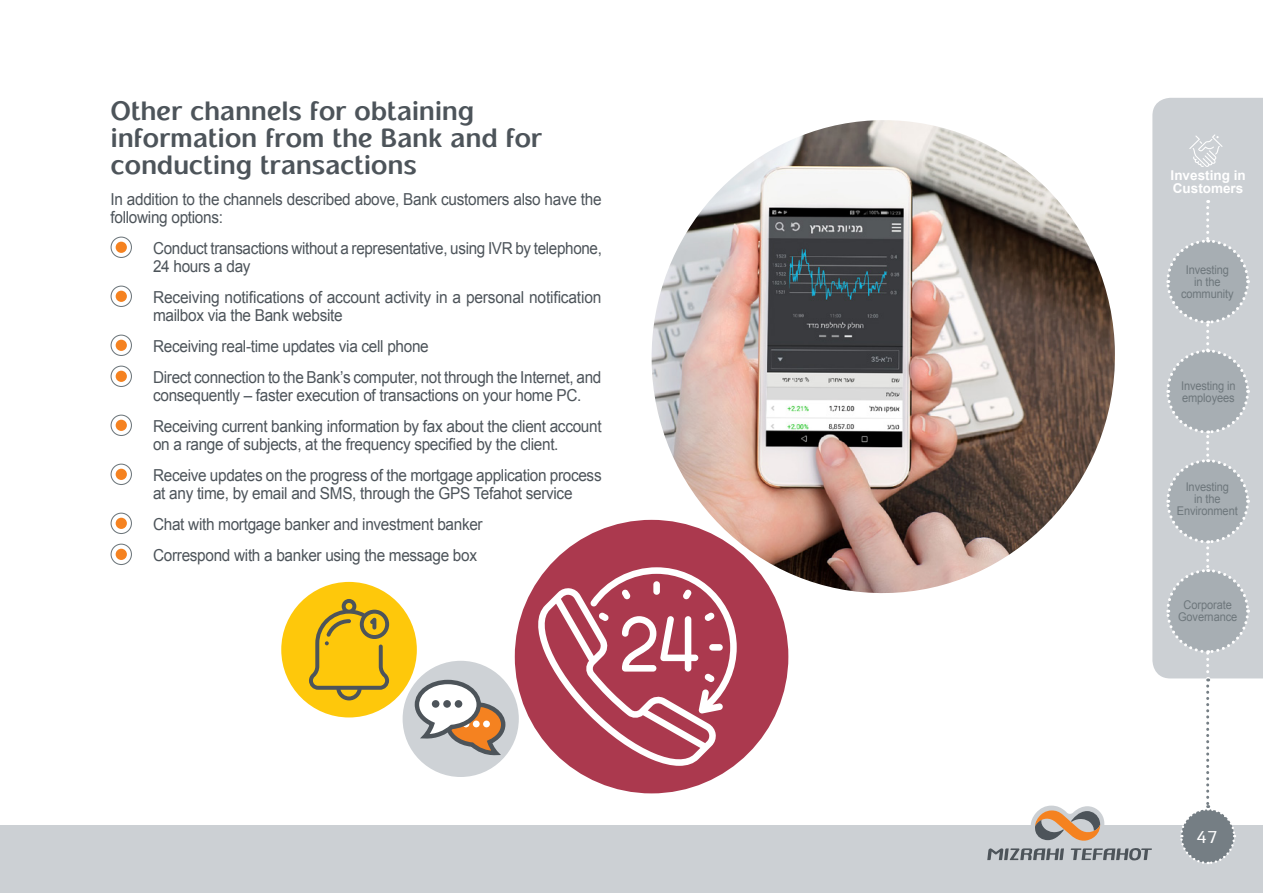
<style>
.page{position:relative;width:1263px;height:893px;background:#fff}
.page>*{position:absolute;margin:0;border:0;box-sizing:border-box;transform-origin:0 0}
.t1{font:700 27px/27px "Fb Typograph Eng";letter-spacing:-.015em;color:#4d545a}
.t2{font:25.5px "Fb Joker";color:#fff}
.t3{font:16.5px/18px "Arial";letter-spacing:-.02em;color:#4d545a;scale:.93 1}
.t4{font:16.5px/18px "Arial";letter-spacing:-.02em;color:#4d545a;scale:.94 1}
.t5{font:16.5px/18px "Arial";letter-spacing:-.02em;color:#4d545a;scale:.92 1}
.t6{font:700 13.5px/13.5px "Arial";color:#fff}
.t7{font:12px/12px "Arial";letter-spacing:-.01em;color:#6e777c;text-align:center;scale:.92 1}
</style>
<div class="page">
<div style="left:0;top:826px;width:1263px;height:67px;background:#ccd0d4"></div>
<div style="left:1152px;top:98px;width:111px;height:580px;background:#ccd0d4"></div>
<div style="left:1151px;top:114px;width:112px;height:103px;background:#ccd0d4"></div>
<svg style="left:1165px;top:200px;width:86px;height:664px"></svg>
<svg style="left:1189px;top:134px;width:33px;height:33px"></svg>
<div style="left:515px;top:520px;width:273px;height:273px;background:#ab394e;border-radius:50%"></div>
<div style="left:403px;top:661px;width:116px;height:116px;background:#ced2d6;border-radius:50%"></div>
<svg style="left:536px;top:567px;width:201px;height:199px"></svg>
<div style="left:281px;top:582px;width:136px;height:135px;background:#fec80b;border-radius:50%"></div>
<svg style="left:309px;top:599px;width:80px;height:101px"></svg>
<svg style="left:412px;top:677px;width:96px;height:80px"></svg>
<div style="left:432px;top:700px;width:7px;height:8px;background:#4d545a;border-radius:50%"></div>
<div style="left:443px;top:700px;width:8px;height:8px;background:#4d545a;border-radius:50%"></div>
<div style="left:455px;top:700px;width:7px;height:8px;background:#4d545a;border-radius:50%"></div>
<img style="left:641px;top:120px;width:474px;height:483px">
<div style="left:111px;top:237px;width:21px;height:21px;border:1px solid #6e777c;border-radius:50%"></div>
<div style="left:116px;top:242px;width:11px;height:11px;background:#f58220;border-radius:50%"></div>
<div style="left:111px;top:286px;width:21px;height:21px;border:1px solid #6e777c;border-radius:50%"></div>
<div style="left:116px;top:291px;width:11px;height:11px;background:#f58220;border-radius:50%"></div>
<div style="left:111px;top:335px;width:21px;height:21px;border:1px solid #6e777c;border-radius:50%"></div>
<div style="left:116px;top:340px;width:11px;height:11px;background:#f58220;border-radius:50%"></div>
<div style="left:111px;top:366px;width:21px;height:21px;border:1px solid #6e777c;border-radius:50%"></div>
<div style="left:116px;top:371px;width:11px;height:11px;background:#f58220;border-radius:50%"></div>
<div style="left:111px;top:415px;width:21px;height:21px;border:1px solid #6e777c;border-radius:50%"></div>
<div style="left:116px;top:420px;width:11px;height:11px;background:#f58220;border-radius:50%"></div>
<div style="left:111px;top:464px;width:21px;height:21px;border:1px solid #6e777c;border-radius:50%"></div>
<div style="left:116px;top:469px;width:11px;height:11px;background:#f58220;border-radius:50%"></div>
<div style="left:111px;top:513px;width:21px;height:21px;border:1px solid #6e777c;border-radius:50%"></div>
<div style="left:116px;top:518px;width:11px;height:11px;background:#f58220;border-radius:50%"></div>
<div style="left:111px;top:544px;width:21px;height:21px;border:1px solid #6e777c;border-radius:50%"></div>
<div style="left:116px;top:549px;width:11px;height:11px;background:#f58220;border-radius:50%"></div>
<svg style="left:987px;top:806px;width:165px;height:55px"></svg>
<h4 class="t1" style="left:111px;top:96px;width:433px">Other channels for obtaining information from the Bank and for conducting transactions</h4>
<p class="t3" style="left:111px;top:190px;width:529px">In addition to the channels described above, Bank customers also have the following options:</p>
<p class="t5" style="left:153px;top:239px;width:489px">Conduct transactions without a representative, using IVR by telephone,<br>24 hours a day</p>
<p class="t4" style="left:153px;top:288px;width:478px">Receiving notifications of account activity in a personal notification mailbox via the Bank website</p>
<p class="t3" style="left:153px;top:337px;width:298px">Receiving real-time updates via cell phone</p>
<p class="t3" style="left:153px;top:368px;width:484px">Direct connection to the Bank’s computer, not through the Internet, and consequently – faster execution of transactions on your home PC.</p>
<p class="t3" style="left:153px;top:417px;width:484px">Receiving current banking information by fax about the client account on a range of subjects, at the frequency specified by the client.</p>
<p class="t3" style="left:153px;top:466px;width:484px">Receive updates on the progress of the mortgage application process at any time, by email and SMS, through the GPS Tefahot service</p>
<p class="t3" style="left:153px;top:515px;width:356px">Chat with mortgage banker and investment banker</p>
<p class="t3" style="left:153px;top:546px;width:350px">Correspond with a banker using the message box</p>
<p class="t6" style="left:1171px;top:169px;width:77px">I_vist8_g 8_<br>Cust5miEs</p>
<p class="t7" style="left:1181px;top:264px;width:59px">Investing in the community</p>
<p class="t7" style="left:1181px;top:380px;width:61px;text-align:left">Investing in employees</p>
<p class="t7" style="left:1177px;top:481px;width:68px">Investing<br>in the<br>Environment</p>
<p class="t7" style="left:1178px;top:599px;width:66px">Corporate<br>Governance</p>
<h2 class="t2" style="left:1197px;top:822px;width:22px">47</h2>
</div>
